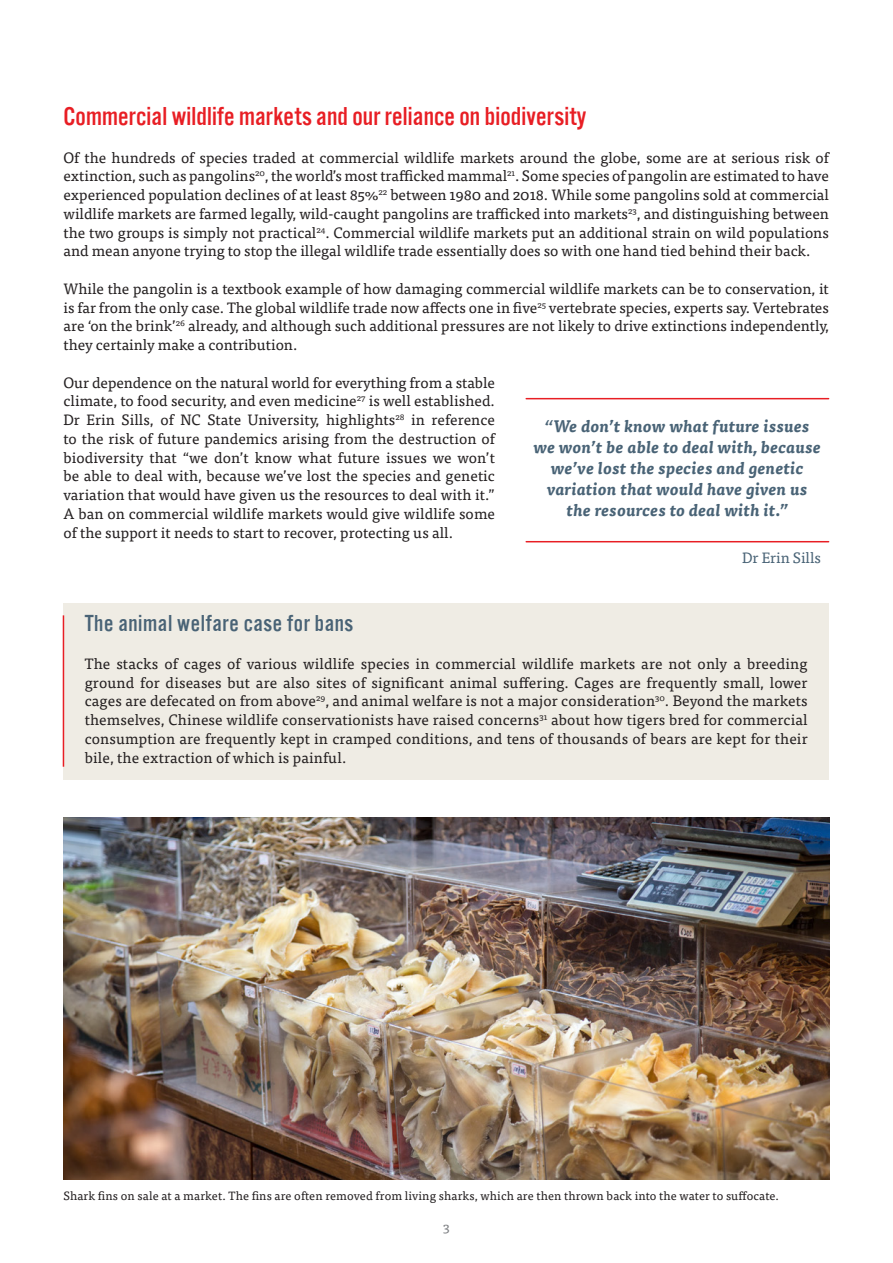
<style>
.page{position:relative;width:893px;height:1263px;background:#fff}
.page>*{position:absolute;margin:0;border:0;box-sizing:border-box;transform-origin:0 0}
.t1{font:27px "Alternate Got No 3 D";letter-spacing:.005em;color:#e81e24}
.t2{font:24px "Alternate Got No 3 D";letter-spacing:.025em;color:#496376}
.t3{font:italic 700 16.5px/21px "Tisa Pro";letter-spacing:.025em;color:#496376;text-align:center}
.t4{font:15px/18.8px "Tisa Pro";color:#231f20;text-align:justify}
.t5{font:15px "Tisa Pro";color:#496376}
.t6{font:13.5px "Tisa Pro";color:#808285}
.t7{font:12px "Tisa Pro";letter-spacing:.01em;color:#231f20}
</style>
<div class="page">
<div style="left:63px;top:603px;width:766px;height:176px;background:#efece4"></div>
<hr style="left:63px;top:615px;width:1px;height:152px;background:#e81e24">
<img style="left:64px;top:817px;width:765px;height:362px">
<hr style="left:526px;top:541px;width:303px;height:1px;background:#e81e24">
<hr style="left:526px;top:398px;width:303px;height:1px;background:#e81e24">
<h1 class="t1" style="left:63px;top:102px;width:524px">Commercial wildlife markets and our reliance on biodiversity</h1>
<p class="t4" style="left:63px;top:147px;width:767px">Of the hundreds of species traded at commercial wildlife markets around the globe, some are at serious risk of extinction, such as pangolins<sup>20</sup>, the world’s most trafficked mammal<sup>21</sup>. Some species of pangolin are estimated to have experienced population declines of at least 85%<sup>22</sup> between 1980 and 2018. While some pangolins sold at commercial wildlife markets are farmed legally, wild-caught pangolins are trafficked into markets<sup>23</sup>, and distinguishing between the two groups is simply not practical<sup>24</sup>. Commercial wildlife markets put an additional strain on wild populations and mean anyone trying to stop the illegal wildlife trade essentially does so with one hand tied behind their back.</p>
<p class="t4" style="left:63px;top:278px;width:767px">While the pangolin is a textbook example of how damaging commercial wildlife markets can be to conservation, it is far from the only case. The global wildlife trade now affects one in five<sup>25</sup> vertebrate species, experts say. Vertebrates are ‘on the brink’<sup>26</sup> already, and although such additional pressures are not likely to drive extinctions independently, they certainly make a contribution.</p>
<p class="t4" style="left:63px;top:372px;width:433px">Our dependence on the natural world for everything from a stable climate, to food security, and even medicine<sup>27</sup> is well established.<br>Dr Erin Sills, of NC State University, highlights<sup>28</sup> in reference to the risk of future pandemics arising from the destruction of biodiversity that “we don’t know what future issues we won’t be able to deal with, because we’ve lost the species and genetic variation that would have given us the resources to deal with it.” A ban on commercial wildlife markets would give wildlife some of the support it needs to start to recover, protecting us all.</p>
<p class="t3" style="left:534px;top:415px;width:289px">“We don’t know what future issues we won’t be able to deal with, because we’ve lost the species and genetic variation that would have given us the resources to deal with it.”</p>
<p class="t5" style="left:742px;top:546px;width:80px">Dr Erin Sills</p>
<h2 class="t2" style="left:85px;top:611px;width:270px">The animal welfare case for bans</h2>
<p class="t4" style="left:85px;top:653px;width:724px">The stacks of cages of various wildlife species in commercial wildlife markets are not only a breeding ground for diseases but are also sites of significant animal suffering. Cages are frequently small, lower cages are defecated on from above<sup>29</sup>, and animal welfare is not a major consideration<sup>30</sup>. Beyond the markets themselves, Chinese wildlife conservationists have raised concerns<sup>31</sup> about how tigers bred for commercial consumption are frequently kept in cramped conditions, and tens of thousands of bears are kept for their bile, the extraction of which is painful.</p>
<p class="t7" style="left:63px;top:1187px;width:717px">Shark fins on sale at a market. The fins are often removed from living sharks, which are then thrown back into the water to suffocate.</p>
<p class="t6" style="left:443px;top:1217px;width:8px">3</p>
</div>
